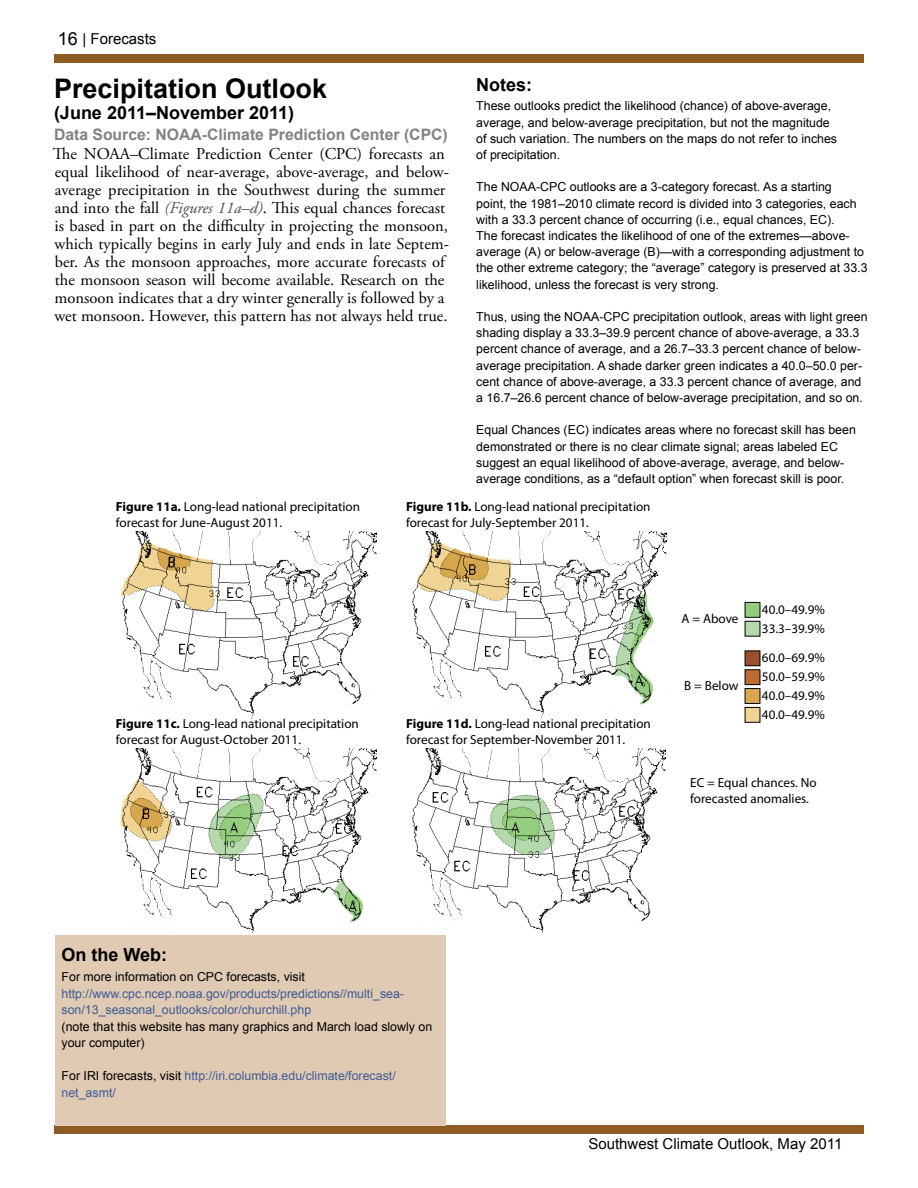
<style>
.page{position:relative;width:918px;height:1188px;background:#fff}
.page>*{position:absolute;margin:0;border:0;box-sizing:border-box;transform-origin:0 0}
.t1{font:700 27px "Arial";color:#000}
.t2{font:700 18px "Arial";color:#000}
.t3{font:16.5px/18px "Adobe Garamond Pro";color:#000}
.t4{font:700 15.75px "Arial";color:#808285}
.t5{font:15px "Arial";color:#000}
.t6{font:13.2px/15.8px "Myriad Pro";color:#000}
.t7{font:12.3px/16.2px "Arial";color:#000}
.t8{font:12.3px/16.5px "Arial";color:#3d5c95}
.s1{font-size:18px}
.s2{font-style:italic;color:#4d4d4f}
.s3{font-weight:700}
.s4{color:#000}
</style>
<div class="page">
<div style="left:54px;top:1125px;width:810px;height:9px;background:#8e5b24"></div>
<div style="left:54px;top:54px;width:810px;height:9px;background:#8e5b24"></div>
<div style="left:55px;top:935px;width:391px;height:190px;background:#e1cab4"></div>
<div style="left:745px;top:689px;width:15px;height:14px;background:#d8a74e"></div>
<div style="left:745px;top:688px;width:15px;height:16px;border:1px solid #000"></div>
<div style="left:745px;top:670px;width:15px;height:15px;background:#bb6d31"></div>
<div style="left:745px;top:669px;width:15px;height:16px;border:1px solid #000"></div>
<div style="left:745px;top:651px;width:15px;height:15px;background:#9b5031"></div>
<div style="left:745px;top:651px;width:15px;height:15px;border:1px solid #000"></div>
<div style="left:745px;top:707px;width:15px;height:15px;background:#f0d493"></div>
<div style="left:745px;top:707px;width:15px;height:16px;border:1px solid #000"></div>
<img style="left:121px;top:531px;width:256px;height:187px">
<img style="left:412px;top:531px;width:254px;height:187px">
<img style="left:120px;top:748px;width:256px;height:185px">
<img style="left:412px;top:748px;width:254px;height:185px">
<div style="left:745px;top:621px;width:15px;height:15px;background:#b4d8ab"></div>
<div style="left:745px;top:621px;width:15px;height:15px;border:1px solid #000"></div>
<div style="left:745px;top:602px;width:15px;height:15px;background:#95cd7f"></div>
<div style="left:745px;top:602px;width:15px;height:16px;border:1px solid #000"></div>
<p class="t5" style="left:58px;top:29px;width:100px"><span class="s1">16</span> | Forecasts</p>
<h1 class="t1" style="left:54px;top:70px;width:275px">Precipitation Outlook</h1>
<h2 class="t2" style="left:54px;top:100px;width:242px">(June 2011–November 2011)</h2>
<p class="t4" style="left:54px;top:124px;width:395px">Data Source: NOAA-Climate Prediction Center (CPC)</p>
<p class="t3" style="left:53px;top:145px;width:398px">The NOAA–Climate Prediction Center (CPC) forecasts an equal likelihood of near-average, above-average, and below&shy;average precipitation in the Southwest during the summer and into the fall <span class="s2">(Figures 11a–d)</span>. This equal chances forecast is based in part on the difficulty in projecting the monsoon, which typically begins in early July and ends in late Septem&shy;ber. As the monsoon approaches, more accurate forecasts of the monsoon season will become available. Research on the monsoon indicates that a dry winter generally is followed by a wet monsoon. However, this pattern has not always held true.</p>
<h2 class="t2" style="left:476px;top:73px;width:57px">Notes:</h2>
<p class="t7" style="left:476px;top:98px;width:362px">These outlooks predict the likelihood (chance) of above-average, average, and below-average precipitation, but not the magnitude of such variation. The numbers on the maps do not refer to inches of precipitation.</p>
<p class="t7" style="left:476px;top:179px;width:393px">The NOAA-CPC outlooks are a 3-category forecast. As a starting<br>point, the 1981–2010 climate record is divided into 3 categories, each with a 33.3 percent chance of occurring (i.e., equal chances, EC).<br>The forecast indicates the likelihood of one of the extremes—above&shy;average (A) or below-average (B)—with a corresponding adjustment to the other extreme category; the “average” category is preserved at 33.3 likelihood, unless the forecast is very strong.</p>
<p class="t7" style="left:476px;top:309px;width:393px">Thus, using the NOAA-CPC precipitation outlook, areas with light green shading display a 33.3–39.9 percent chance of above-average, a 33.3 percent chance of average, and a 26.7–33.3 percent chance of below&shy;average precipitation. A shade darker green indicates a 40.0–50.0 per&shy;cent chance of above-average, a 33.3 percent chance of average, and a 16.7–26.6 percent chance of below-average precipitation, and so on.</p>
<p class="t7" style="left:476px;top:422px;width:381px">Equal Chances (EC) indicates areas where no forecast skill has been demonstrated or there is no clear climate signal; areas labeled EC suggest an equal likelihood of above-average, average, and below&shy;average conditions, as a “default option” when forecast skill is poor.</p>
<p class="t6" style="left:116px;top:498px;width:246px"><span class="s3">Figure 11a.</span> Long-lead national precipitation forecast for June-August 2011.</p>
<p class="t6" style="left:406px;top:498px;width:246px"><span class="s3">Figure 11b.</span> Long-lead national precipitation forecast for July-September 2011.</p>
<p class="t6" style="left:116px;top:715px;width:244px"><span class="s3">Figure 11c.</span> Long-lead national precipitation forecast for August-October 2011.</p>
<p class="t6" style="left:406px;top:715px;width:246px"><span class="s3">Figure 11d.</span> Long-lead national precipitation forecast for September-November 2011.</p>
<p class="t6" style="left:682px;top:611px;width:58px">A = Above</p>
<p class="t6" style="left:684px;top:678px;width:56px">B = Below</p>
<p class="t6" style="left:762px;top:601px;width:64px">40.0–49.9%</p>
<p class="t6" style="left:762px;top:620px;width:64px">33.3–39.9%</p>
<p class="t6" style="left:762px;top:650px;width:64px">60.0–69.9%</p>
<p class="t6" style="left:762px;top:669px;width:64px">50.0–59.9%</p>
<p class="t6" style="left:762px;top:687px;width:64px">40.0–49.9%</p>
<p class="t6" style="left:762px;top:706px;width:64px">40.0–49.9%</p>
<p class="t6" style="left:690px;top:775px;width:128px">EC = Equal chances. No forecasted anomalies.</p>
<h2 class="t2" style="left:62px;top:943px;width:107px">On the Web:</h2>
<p class="t7" style="left:62px;top:969px;width:245px">For more information on CPC forecasts, visit</p>
<p class="t8" style="left:62px;top:985px;width:344px">http://www.cpc.ncep.noaa.gov/products/predictions//multi_sea&shy;son/13_seasonal_outlooks/color/churchill.php</p>
<p class="t7" style="left:62px;top:1018px;width:372px">(note that this website has many graphics and March load slowly on your computer)</p>
<p class="t8" style="left:62px;top:1068px;width:336px"><span class="s4">For IRI forecasts, visit</span> http://iri.columbia.edu/climate/forecast/ net_asmt/</p>
<p class="t5" style="left:588px;top:1134px;width:256px">Southwest Climate Outlook, May 2011</p>
</div>
